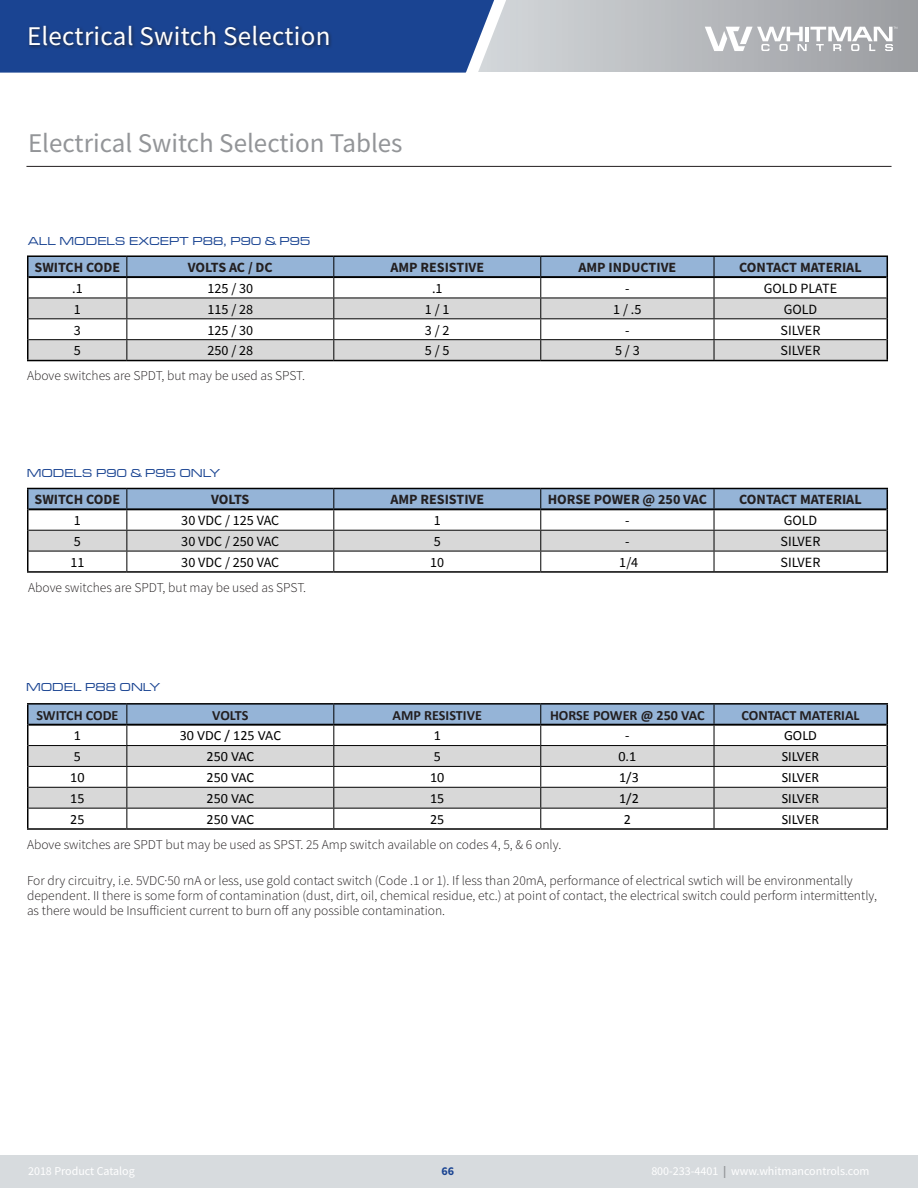
<style>
.page{position:relative;width:918px;height:1188px;background:#fff}
.page>*{position:absolute;margin:0;border:0;box-sizing:border-box;transform-origin:0 0}
.t1{font:27px "Source Sans Pro";color:#939598}
.t2{font:27px "Source Sans Pro";letter-spacing:.01em;color:#fff}
.t3{font:14.1px "Source Sans Pro";color:#000}
.t4{font:700 14.1px "Source Sans Pro";color:#231f20}
.t5{font:14.1px "Calibri";color:#000}
.t6{font:700 14.1px "Calibri";color:#231f20}
.t7{font:300 13.5px/15px "Source Sans Pro";color:#231f20}
.t8{font:12px "Microgramma D Medi Exte";letter-spacing:.05em;color:#1a4492}
.t9{font:12px "Source Sans Pro";color:#fff}
.t10{font:700 12px "Source Sans Pro";color:#1a4492}
.s1{font-weight:700;color:#939598}
</style>
<div class="page">
<div style="left:0;top:1156px;width:918px;height:32px;background:#d7dbde"></div>
<svg style="left:523px;top:0;width:395px;height:72px;background:#b6b9bc"></svg>
<svg style="left:0;top:0;width:523px;height:73px;background:#30559b"></svg>
<svg style="left:705px;top:27px;width:192px;height:24px"></svg>
<div style="left:27px;top:24px;width:306px;height:26px;background:#231f20;opacity:.75"></div>
<hr style="left:26px;top:166px;width:866px;height:1px;background:#231f20">
<hr style="left:27px;top:255px;width:100px;height:2px;background:#000">
<hr style="left:127px;top:255px;width:207px;height:2px;background:#000">
<hr style="left:334px;top:255px;width:207px;height:2px;background:#000">
<hr style="left:541px;top:255px;width:173px;height:2px;background:#000">
<hr style="left:714px;top:255px;width:174px;height:2px;background:#000">
<svg style="left:27px;top:256px;width:861px;height:104px"></svg>
<hr style="left:27px;top:360px;width:100px;height:1px;background:#000">
<hr style="left:127px;top:360px;width:207px;height:1px;background:#000">
<hr style="left:334px;top:360px;width:207px;height:1px;background:#000">
<hr style="left:541px;top:360px;width:173px;height:1px;background:#000">
<hr style="left:714px;top:360px;width:174px;height:1px;background:#000">
<svg style="left:27px;top:488px;width:861px;height:83px"></svg>
<hr style="left:27px;top:571px;width:100px;height:2px;background:#000">
<hr style="left:127px;top:571px;width:207px;height:2px;background:#000">
<hr style="left:334px;top:571px;width:207px;height:2px;background:#000">
<hr style="left:541px;top:571px;width:173px;height:2px;background:#000">
<hr style="left:714px;top:571px;width:174px;height:2px;background:#000">
<hr style="left:27px;top:703px;width:100px;height:2px;background:#000">
<hr style="left:127px;top:703px;width:207px;height:2px;background:#000">
<hr style="left:334px;top:703px;width:207px;height:2px;background:#000">
<hr style="left:541px;top:703px;width:173px;height:2px;background:#000">
<hr style="left:714px;top:703px;width:174px;height:2px;background:#000">
<svg style="left:27px;top:704px;width:861px;height:124px"></svg>
<hr style="left:27px;top:828px;width:100px;height:2px;background:#000">
<hr style="left:127px;top:828px;width:207px;height:2px;background:#000">
<hr style="left:334px;top:828px;width:207px;height:2px;background:#000">
<hr style="left:541px;top:828px;width:173px;height:2px;background:#000">
<hr style="left:714px;top:828px;width:174px;height:2px;background:#000">
<h1 class="t2" style="left:27px;top:19px;width:305px">Electrical Switch Selection</h1>
<h1 class="t1" style="left:28px;top:126px;width:376px">Electrical Switch Selection Tables</h1>
<p class="t8" style="left:28px;top:233px;width:283px">ALL MODELS EXCEPT P88, P90 &amp; P95</p>
<p class="t4" style="left:35px;top:258px;width:87px">SWITCH CODE</p>
<p class="t4" style="left:188px;top:258px;width:86px">VOLTS AC / DC</p>
<p class="t4" style="left:390px;top:258px;width:95px">AMP RESISTIVE</p>
<p class="t4" style="left:578px;top:258px;width:99px">AMP INDUCTIVE</p>
<p class="t4" style="left:739px;top:258px;width:124px">CONTACT MATERIAL</p>
<p class="t3" style="left:72px;top:279px;width:12px">.1</p>
<p class="t3" style="left:207px;top:279px;width:47px">125 / 30</p>
<p class="t3" style="left:432px;top:279px;width:12px">.1</p>
<p class="t3" style="left:625px;top:279px;width:6px">-</p>
<p class="t3" style="left:764px;top:279px;width:75px">GOLD PLATE</p>
<p class="t3" style="left:74px;top:300px;width:9px">1</p>
<p class="t3" style="left:207px;top:300px;width:47px">115 / 28</p>
<p class="t3" style="left:425px;top:300px;width:26px">1 / 1</p>
<p class="t3" style="left:613px;top:300px;width:30px">1 / .5</p>
<p class="t3" style="left:784px;top:300px;width:35px">GOLD</p>
<p class="t3" style="left:74px;top:321px;width:9px">3</p>
<p class="t3" style="left:207px;top:321px;width:47px">125 / 30</p>
<p class="t3" style="left:425px;top:321px;width:26px">3 / 2</p>
<p class="t3" style="left:625px;top:321px;width:6px">-</p>
<p class="t3" style="left:781px;top:321px;width:41px">SILVER</p>
<p class="t3" style="left:74px;top:342px;width:9px">5</p>
<p class="t3" style="left:207px;top:342px;width:47px">250 / 28</p>
<p class="t3" style="left:425px;top:342px;width:26px">5 / 5</p>
<p class="t3" style="left:615px;top:342px;width:26px">5 / 3</p>
<p class="t3" style="left:781px;top:342px;width:41px">SILVER</p>
<p class="t7" style="left:27px;top:368px;width:279px">Above switches are SPDT, but may be used as SPST.</p>
<p class="t8" style="left:27px;top:465px;width:195px">MODELS P90 &amp; P95 ONLY</p>
<p class="t4" style="left:35px;top:490px;width:87px">SWITCH CODE</p>
<p class="t4" style="left:211px;top:490px;width:40px">VOLTS</p>
<p class="t4" style="left:390px;top:490px;width:95px">AMP RESISTIVE</p>
<p class="t4" style="left:548px;top:490px;width:161px">HORSE POWER @ 250 VAC</p>
<p class="t4" style="left:739px;top:490px;width:124px">CONTACT MATERIAL</p>
<p class="t3" style="left:74px;top:511px;width:9px">1</p>
<p class="t3" style="left:181px;top:511px;width:100px">30 VDC / 125 VAC</p>
<p class="t3" style="left:434px;top:511px;width:9px">1</p>
<p class="t3" style="left:625px;top:511px;width:6px">-</p>
<p class="t3" style="left:784px;top:511px;width:35px">GOLD</p>
<p class="t3" style="left:74px;top:532px;width:9px">5</p>
<p class="t3" style="left:181px;top:532px;width:100px">30 VDC / 250 VAC</p>
<p class="t3" style="left:434px;top:532px;width:9px">5</p>
<p class="t3" style="left:625px;top:532px;width:6px">-</p>
<p class="t3" style="left:781px;top:532px;width:41px">SILVER</p>
<p class="t3" style="left:70px;top:553px;width:16px">11</p>
<p class="t3" style="left:181px;top:553px;width:100px">30 VDC / 250 VAC</p>
<p class="t3" style="left:430px;top:553px;width:16px">10</p>
<p class="t3" style="left:619px;top:553px;width:20px">1/4</p>
<p class="t3" style="left:781px;top:553px;width:41px">SILVER</p>
<p class="t7" style="left:28px;top:580px;width:279px">Above switches are SPDT, but may be used as SPST.</p>
<p class="t8" style="left:26px;top:680px;width:135px">MODEL P88 ONLY</p>
<p class="t6" style="left:36px;top:706px;width:84px">SWITCH CODE</p>
<p class="t6" style="left:212px;top:706px;width:38px">VOLTS</p>
<p class="t6" style="left:393px;top:706px;width:91px">AMP RESISTIVE</p>
<p class="t6" style="left:550px;top:706px;width:156px">HORSE POWER @ 250 VAC</p>
<p class="t6" style="left:741px;top:706px;width:120px">CONTACT MATERIAL</p>
<p class="t5" style="left:74px;top:727px;width:9px">1</p>
<p class="t5" style="left:180px;top:727px;width:103px">30 VDC / 125 VAC</p>
<p class="t5" style="left:434px;top:727px;width:9px">1</p>
<p class="t5" style="left:625px;top:727px;width:6px">-</p>
<p class="t5" style="left:784px;top:727px;width:34px">GOLD</p>
<p class="t5" style="left:74px;top:748px;width:9px">5</p>
<p class="t5" style="left:207px;top:748px;width:49px">250 VAC</p>
<p class="t5" style="left:434px;top:748px;width:9px">5</p>
<p class="t5" style="left:618px;top:748px;width:19px">0.1</p>
<p class="t5" style="left:782px;top:748px;width:39px">SILVER</p>
<p class="t5" style="left:70px;top:769px;width:16px">10</p>
<p class="t5" style="left:207px;top:769px;width:49px">250 VAC</p>
<p class="t5" style="left:430px;top:769px;width:16px">10</p>
<p class="t5" style="left:619px;top:769px;width:21px">1/3</p>
<p class="t5" style="left:782px;top:769px;width:39px">SILVER</p>
<p class="t5" style="left:70px;top:789px;width:16px">15</p>
<p class="t5" style="left:207px;top:789px;width:49px">250 VAC</p>
<p class="t5" style="left:430px;top:789px;width:16px">15</p>
<p class="t5" style="left:619px;top:789px;width:21px">1/2</p>
<p class="t5" style="left:782px;top:789px;width:39px">SILVER</p>
<p class="t5" style="left:70px;top:810px;width:16px">25</p>
<p class="t5" style="left:207px;top:810px;width:49px">250 VAC</p>
<p class="t5" style="left:430px;top:810px;width:16px">25</p>
<p class="t5" style="left:624px;top:810px;width:9px">2</p>
<p class="t5" style="left:782px;top:810px;width:39px">SILVER</p>
<p class="t7" style="left:27px;top:837px;width:536px">Above switches are SPDT but may be used as SPST. 25 Amp switch available on codes 4, 5, &amp; 6 only.</p>
<p class="t7" style="left:27px;top:873px;width:852px">For dry circuitry, i.e. 5VDC·50 rnA or less, use gold contact switch (Code .1 or 1). If less than 20mA, performance of electrical swtich will be environmentally dependent. II there is some form of contamination (dust, dirt, oil, chemical residue, etc.) at point of contact, the electrical switch could perform intermittently, as there would be Insufficient current to burn off any possible contamination.</p>
<p class="t9" style="left:28px;top:1163px;width:108px">2018 Product Catalog</p>
<p class="t10" style="left:441px;top:1163px;width:14px">66</p>
<p class="t9" style="left:651px;top:1163px;width:220px">800-233-4401 <span class="s1">|</span> www.whitmancontrols.com</p>
</div>
